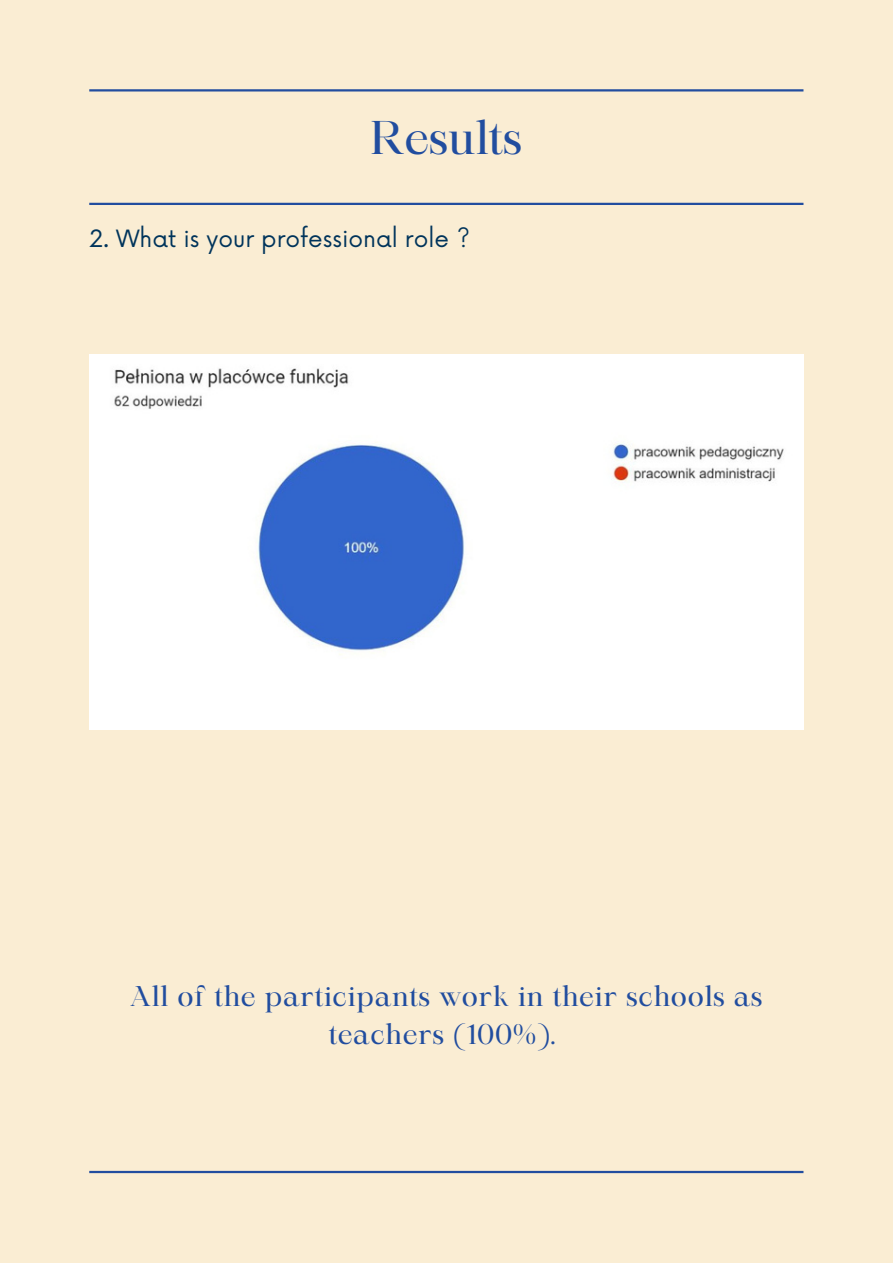
<style>
.page{position:relative;width:893px;height:1264px;background:#fff}
.page>*{position:absolute;margin:0;border:0;box-sizing:border-box;transform-origin:0 0}
.t1{font:45.3px "Maharlika";color:#214d9f}
.t2{font:27.3px/38.2px "Maharlika";letter-spacing:.025em;color:#214d9f;text-align:center}
.t3{font:23.25px "Now";color:#00345b}
</style>
<div class="page">
<div style="left:0;top:0;width:892px;height:1262px;background:#faedd3"></div>
<hr style="left:89px;top:203px;width:714px;height:2px;background:#214d9f">
<hr style="left:89px;top:89px;width:714px;height:2px;background:#214d9f">
<hr style="left:89px;top:1170px;width:714px;height:3px;background:#214d9f">
<img style="left:89px;top:354px;width:714px;height:375px">
<h1 class="t1" style="left:370px;top:119px;width:153px">Results</h1>
<p class="t3" style="left:89px;top:226px;width:382px">2. What is your professional role ?</p>
<p class="t2" style="left:130px;top:979px;width:634px">All of the participants work in their schools as teachers (100%).</p>
</div>
